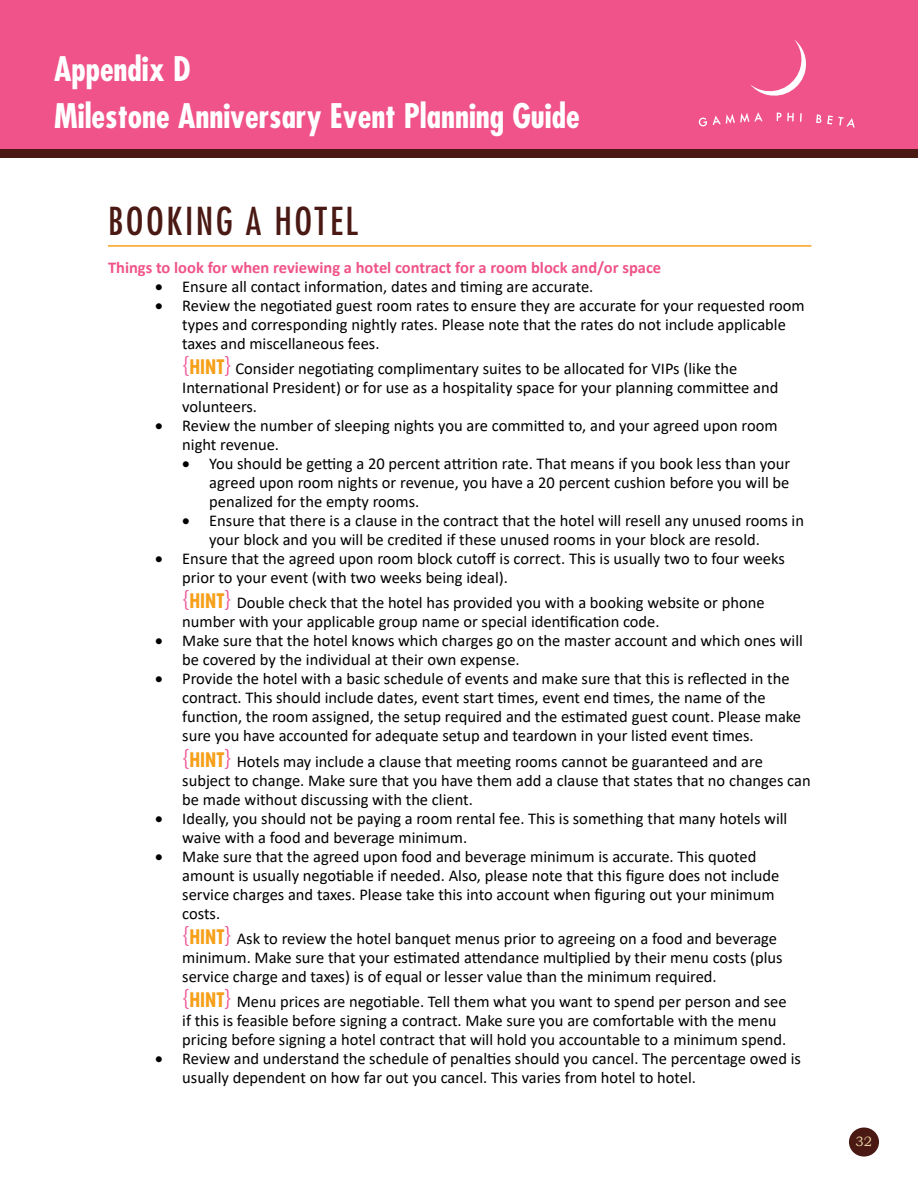
<style>
.page{position:relative;width:918px;height:1188px;background:#fff}
.page>*{position:absolute;margin:0;border:0;box-sizing:border-box;transform-origin:0 0}
.t1{font:condensed 37.5px "Futura Std";letter-spacing:.065em;color:#4a1913}
.t2{font:700 condensed 33px "Futura Std";color:#fff}
.t3{font:16.5px/18.9px "Calibri";color:#000}
.t4{font:700 16.5px "Calibri";color:#ef5389}
.t5{font:13.5px "Bookman Old Style";color:#e8d3a5}
.s1{font-family:"Futura Std";font-weight:300;font-stretch:condensed;font-size:24px;color:#ef5091}
.s2{font-family:"Futura Std";font-weight:700;font-stretch:condensed;font-size:19.5px;color:#f6a01a}
</style>
<div class="page">
<div style="left:0;top:0;width:918px;height:158px;background:#ef5389"></div>
<svg style="left:750px;top:39px;width:56px;height:57px"></svg>
<svg style="left:698px;top:117px;width:9px;height:10px"></svg>
<svg style="left:800px;top:113px;width:2px;height:9px"></svg>
<svg style="left:713px;top:112px;width:50px;height:13px"></svg>
<svg style="left:777px;top:113px;width:17px;height:8px"></svg>
<svg style="left:816px;top:114px;width:5px;height:9px"></svg>
<svg style="left:827px;top:116px;width:28px;height:12px"></svg>
<div style="left:0;top:149px;width:918px;height:9px;background:#4a1913"></div>
<div style="left:849px;top:1128px;width:30px;height:29px;background:#4a1913;border-radius:50%"></div>
<hr style="left:108px;top:245px;width:703px;height:2px;background:#f6a01a">
<h2 class="t2" style="left:54px;top:49px;width:138px">Appendix D</h2>
<h2 class="t2" style="left:54px;top:95px;width:527px">Milestone Anniversary Event Planning Guide</h2>
<h1 class="t1" style="left:108px;top:199px;width:252px">BOOKING A HOTEL</h1>
<p class="t4" style="left:108px;top:256px;width:555px">Things to look for when reviewing a hotel contract for a room block and/or space</p>
<p class="t3" style="left:155px;top:276px;width:440px">• Ensure all contact information, dates and timing are accurate.</p>
<p class="t3" style="left:182px;top:295px;width:624px;text-indent:-27px">• Review the negotiated guest room rates to ensure they are accurate for your requested room types and corresponding nightly rates. Please note that the rates do not include applicable taxes and miscellaneous fees.</p>
<p class="t3" style="left:182px;top:359px;width:598px"><span class="s1">{</span><span class="s2">HINT</span><span class="s1">}</span> Consider negotiating complimentary suites to be allocated for VIPs (like the<br>International President) or for use as a hospitality space for your planning committee and volunteers.</p>
<p class="t3" style="left:182px;top:416px;width:597px;text-indent:-27px">• Review the number of sleeping nights you are committed to, and your agreed upon room night revenue.</p>
<p class="t3" style="left:209px;top:454px;width:582px;text-align:justify;text-indent:-27px">• You should be getting a 20 percent attrition rate. That means if you book less than your agreed upon room nights or revenue, you have a 20 percent cushion before you will be penalized for the empty rooms.</p>
<p class="t3" style="left:209px;top:511px;width:596px;text-indent:-27px">• Ensure that there is a clause in the contract that the hotel will resell any unused rooms in your block and you will be credited if these unused rooms in your block are resold.</p>
<p class="t3" style="left:182px;top:549px;width:604px;text-indent:-27px">• Ensure that the agreed upon room block cutoff is correct. This is usually two to four weeks prior to your event (with two weeks being ideal).</p>
<p class="t3" style="left:182px;top:593px;width:584px"><span class="s1">{</span><span class="s2">HINT</span><span class="s1">}</span> Double check that the hotel has provided you with a booking website or phone number with your applicable group name or special identification code.</p>
<p class="t3" style="left:182px;top:631px;width:622px;text-indent:-27px">• Make sure that the hotel knows which charges go on the master account and which ones will be covered by the individual at their own expense.</p>
<p class="t3" style="left:182px;top:669px;width:620px;text-indent:-27px">• Provide the hotel with a basic schedule of events and make sure that this is reflected in the contract. This should include dates, event start times, event end times, the name of the function, the room assigned, the setup required and the estimated guest count. Please make sure you have accounted for adequate setup and teardown in your listed event times.</p>
<p class="t3" style="left:182px;top:751px;width:630px"><span class="s1">{</span><span class="s2">HINT</span><span class="s1">}</span> Hotels may include a clause that meeting rooms cannot be guaranteed and are subject to change. Make sure that you have them add a clause that states that no changes can be made without discussing with the client.</p>
<p class="t3" style="left:182px;top:808px;width:607px;text-indent:-27px">• Ideally, you should not be paying a room rental fee. This is something that many hotels will waive with a food and beverage minimum.</p>
<p class="t3" style="left:182px;top:846px;width:599px;text-indent:-27px">• Make sure that the agreed upon food and beverage minimum is accurate. This quoted amount is usually negotiable if needed. Also, please note that this figure does not include service charges and taxes. Please take this into account when figuring out your minimum costs.</p>
<p class="t3" style="left:182px;top:929px;width:602px"><span class="s1">{</span><span class="s2">HINT</span><span class="s1">}</span> Ask to review the hotel banquet menus prior to agreeing on a food and beverage minimum. Make sure that your estimated attendance multiplied by their menu costs (plus service charge and taxes) is of equal or lesser value than the minimum required.</p>
<p class="t3" style="left:182px;top:992px;width:606px"><span class="s1">{</span><span class="s2">HINT</span><span class="s1">}</span> Menu prices are negotiable. Tell them what you want to spend per person and see if this is feasible before signing a contract. Make sure you are comfortable with the menu pricing before signing a hotel contract that will hold you accountable to a minimum spend.</p>
<p class="t3" style="left:182px;top:1049px;width:620px;text-indent:-27px">• Review and understand the schedule of penalties should you cancel. The percentage owed is usually dependent on how far out you cancel. This varies from hotel to hotel.</p>
<p class="t5" style="left:856px;top:1133px;width:18px">32</p>
</div>
